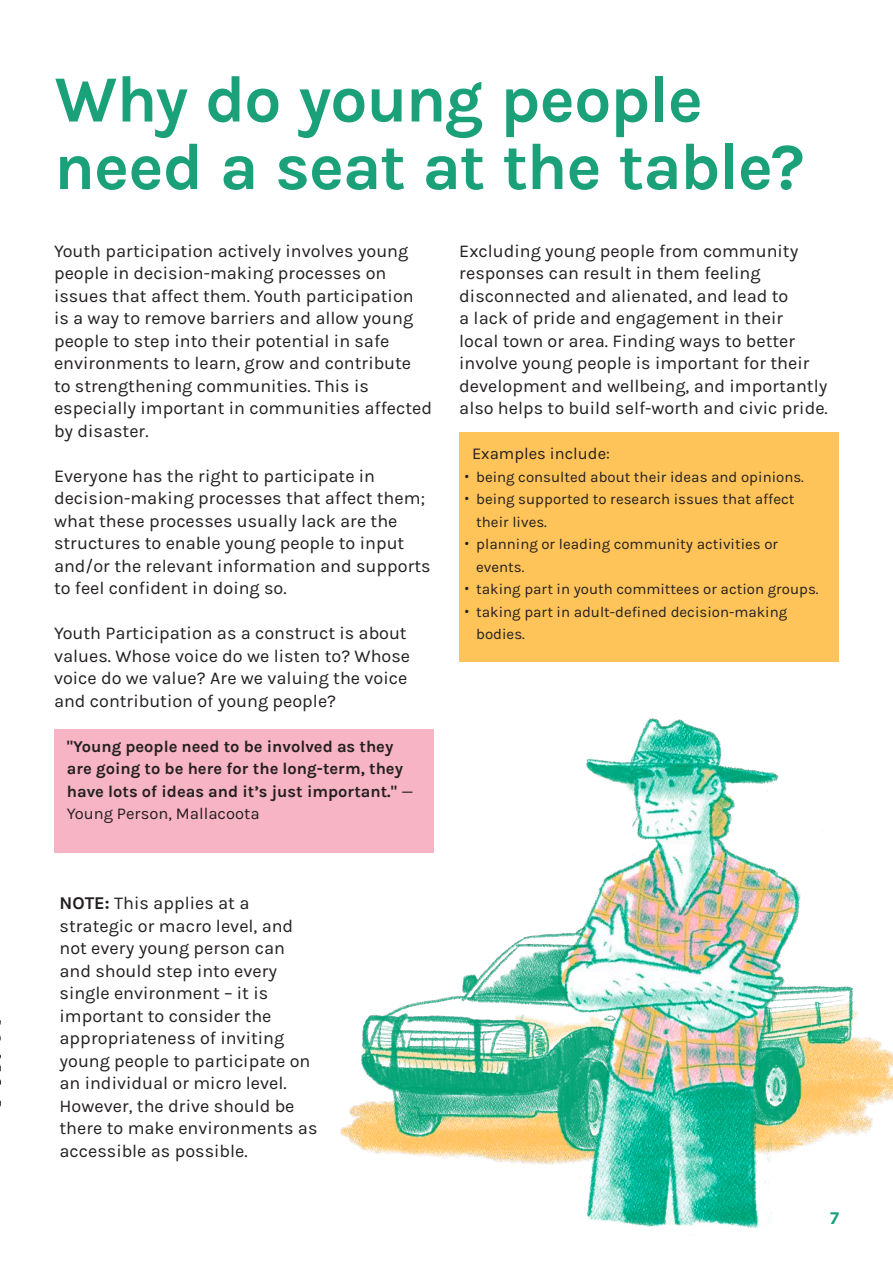
<style>
.page{position:relative;width:893px;height:1263px;background:#fff}
.page>*{position:absolute;margin:0;border:0;box-sizing:border-box;transform-origin:0 0}
.t1{font:700 66px/67.5px "Karla";letter-spacing:-.02em;color:#1ba17a}
.t2{font:18px/22.5px "Karla";color:#231f20}
.t3{font:700 18px "Karla";color:#1ba17a}
.t4{font:700 16.5px/22.5px "Karla";color:#231f20}
.t5{font:16.5px "Karla";color:#231f20}
.t6{font:15px/22.5px "Karla";color:#231f20}
.s1{font-weight:400}
.s2{font-weight:700}
.s3{font-family:"Merriweather";font-size:16.5px}
</style>
<div class="page">
<img style="left:0;top:1020px;width:1px;height:87px">
<img style="left:339px;top:941px;width:554px;height:222px">
<img style="left:518px;top:718px;width:321px;height:511px">
<div style="left:459px;top:432px;width:380px;height:230px;background:#ffc459"></div>
<div style="left:54px;top:729px;width:380px;height:123px;background:#f7b4c5"></div>
<p class="t1" style="left:54px;top:66px;width:752px">Why do young people need a seat at the table?</p>
<p class="t2" style="left:54px;top:240px;width:380px">Youth participation actively involves young people in decision-making processes on issues that affect them. Youth participation is a way to remove barriers and allow young people to step into their potential in safe environments to learn, grow and contribute to strengthening communities. This is especially important in communities affected by disaster.</p>
<p class="t2" style="left:54px;top:465px;width:378px">Everyone has the right to participate in decision-making processes that affect them; what these processes usually lack are the structures to enable young people to input and/or the relevant information and supports to feel confident in doing so.</p>
<p class="t2" style="left:54px;top:622px;width:358px">Youth Participation as a construct is about values. Whose voice do we listen to? Whose voice do we value? Are we valuing the voice and contribution of young people?</p>
<p class="t4" style="left:67px;top:735px;width:348px">"Young people need to be involved as they are going to be here for the long-term, they have lots of ideas and it’s just important." <span class="s1">— Young Person, Mallacoota</span></p>
<p class="t2" style="left:60px;top:892px;width:259px"><span class="s2">NOTE:</span> This applies at a strategic or macro level, and not every young person can and should step into every single environment – it is important to consider the appropriateness of inviting young people to participate on an individual or micro level.<br>However, the drive should be there to make environments as accessible as possible.</p>
<p class="t2" style="left:459px;top:240px;width:370px">Excluding young people from community responses can result in them feeling disconnected and alienated, and lead to<br>a lack of pride and engagement in their<br>local town or area. Finding ways to better involve young people is important for their development and wellbeing, and importantly also helps to build self-worth and civic pride.</p>
<p class="t5" style="left:472px;top:444px;width:140px">Examples include:</p>
<p class="t6" style="left:463px;top:466px;width:342px"><span class="s3">•</span> being consulted about their ideas and opinions.</p>
<p class="t6" style="left:476px;top:488px;width:320px;text-indent:-13px"><span class="s3">•</span> being supported to research issues that affect their lives.</p>
<p class="t6" style="left:476px;top:533px;width:304px;text-indent:-13px"><span class="s3">•</span> planning or leading community activities or events.</p>
<p class="t6" style="left:463px;top:578px;width:357px"><span class="s3">•</span> taking part in youth committees or action groups.</p>
<p class="t6" style="left:476px;top:601px;width:312px;text-indent:-13px"><span class="s3">•</span> taking part in adult-defined decision-making bodies.</p>
<p class="t3" style="left:830px;top:1208px;width:10px">7</p>
</div>
